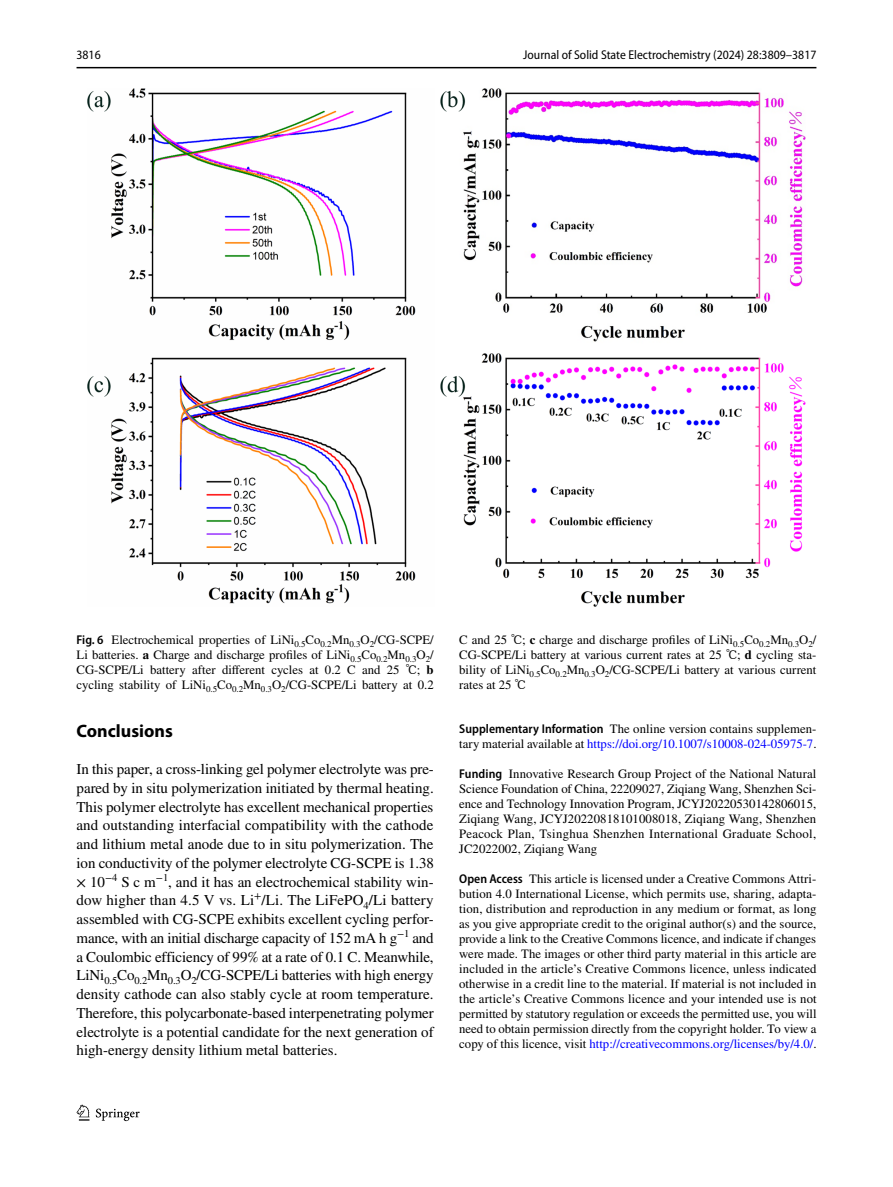
<style>
.page{position:relative;width:893px;height:1187px;background:#fff}
.page>*{position:absolute;margin:0;border:0;box-sizing:border-box;transform-origin:0 0}
.t1{font:700 18px "Myriad Pro";color:#000}
.t2{font:15px/18.8px "STIX";color:#000;text-align:justify}
.t3{font:12.75px/15px "STIX";color:#000;text-align:justify}
.t4{font:semi-condensed 12.75px "Myriad Pro";color:#000}
.s1{font-family:"Myriad Pro";font-weight:600;font-stretch:semi-condensed}
.s2{font-weight:700}
.s3{font-family:"Code 2000"}
.s4{color:#00f}
</style>
<div class="page">
<hr style="left:77px;top:67px;width:739px;height:1px;background:#000">
<svg style="left:77px;top:1104px;width:12px;height:16px"></svg>
<svg style="left:96px;top:1108px;width:44px;height:12px"></svg>
<img style="left:87px;top:88px;width:719px;height:519px">
<p class="t4" style="left:77px;top:48px;width:26px">3816</p>
<p class="t4" style="left:523px;top:48px;width:295px">Journal of Solid State Electrochemistry (2024) 28:3809–3817</p>
<p class="t3" style="left:77px;top:632px;width:359px"><span class="s1">Fig. 6</span> Electrochemical properties of LiNi<sub>0.5</sub>Co<sub>0.2</sub>Mn<sub>0.3</sub>O<sub>2</sub>/CG-SCPE/ Li batteries. <span class="s2">a</span> Charge and discharge profiles of LiNi<sub>0.5</sub>Co<sub>0.2</sub>Mn<sub>0.3</sub>O<sub>2</sub>/ CG-SCPE/Li battery after different cycles at 0.2 C and 25 <span class="s3">℃</span>; <span class="s2">b </span>cycling stability of LiNi<sub>0.5</sub>Co<sub>0.2</sub>Mn<sub>0.3</sub>O<sub>2</sub>/CG-SCPE/Li battery at 0.2</p>
<p class="t3" style="left:459px;top:632px;width:359px">C and 25 <span class="s3">℃</span>; <span class="s2">c</span> charge and discharge profiles of LiNi<sub>0.5</sub>Co<sub>0.2</sub>Mn<sub>0.3</sub>O<sub>2</sub>/ CG-SCPE/Li battery at various current rates at 25 <span class="s3">℃</span>; <span class="s2">d</span> cycling sta&shy;bility of LiNi<sub>0.5</sub>Co<sub>0.2</sub>Mn<sub>0.3</sub>O<sub>2</sub>/CG-SCPE/Li battery at various current rates at 25 <span class="s3">℃</span></p>
<h1 class="t1" style="left:77px;top:718px;width:98px">Conclusions</h1>
<p class="t2" style="left:77px;top:760px;width:359px">In this paper, a cross-linking gel polymer electrolyte was pre&shy;pared by in situ polymerization initiated by thermal heating.<br>This polymer electrolyte has excellent mechanical properties and outstanding interfacial compatibility with the cathode and lithium metal anode due to in situ polymerization. The ion conductivity of the polymer electrolyte CG-SCPE is 1.38 × 10<sup>−4</sup> S c m<sup>−1</sup>, and it has an electrochemical stability win&shy;dow higher than 4.5 V vs. Li<sup>+</sup>/Li. The LiFePO<sub>4</sub>/Li battery assembled with CG-SCPE exhibits excellent cycling perfor&shy;mance, with an initial discharge capacity of 152 mA h g<sup>−1</sup> and a Coulombic efficiency of 99% at a rate of 0.1 C. Meanwhile, LiNi<sub>0.5</sub>Co<sub>0.2</sub>Mn<sub>0.3</sub>O<sub>2</sub>/CG-SCPE/Li batteries with high energy density cathode can also stably cycle at room temperature.<br>Therefore, this polycarbonate-based interpenetrating polymer electrolyte is a potential candidate for the next generation of high-energy density lithium metal batteries.</p>
<p class="t3" style="left:459px;top:722px;width:359px"><span class="s1">Supplementary Information</span> The online version contains supplemen&shy;tary material available at <span class="s4">https://doi.org/10.1007/s10008-024-05975-7</span>.</p>
<p class="t3" style="left:459px;top:767px;width:359px"><span class="s1">Funding</span> Innovative Research Group Project of the National Natural Science Foundation of China, 22209027, Ziqiang Wang, Shenzhen Sci&shy;ence and Technology Innovation Program, JCYJ20220530142806015, Ziqiang Wang, JCYJ20220818101008018, Ziqiang Wang, Shenzhen Peacock Plan, Tsinghua Shenzhen International Graduate School, JC2022002, Ziqiang Wang</p>
<p class="t3" style="left:459px;top:872px;width:359px"><span class="s1">Open Access</span> This article is licensed under a Creative Commons Attri&shy;bution 4.0 International License, which permits use, sharing, adapta&shy;tion, distribution and reproduction in any medium or format, as long as you give appropriate credit to the original author(s) and the source, provide a link to the Creative Commons licence, and indicate if changes were made. The images or other third party material in this article are included in the article’s Creative Commons licence, unless indicated otherwise in a credit line to the material. If material is not included in the article’s Creative Commons licence and your intended use is not permitted by statutory regulation or exceeds the permitted use, you will need to obtain permission directly from the copyright holder. To view a copy of this licence, visit <span class="s4">http://creativecommons.org/licenses/by/4.0/</span>.</p>
</div>
